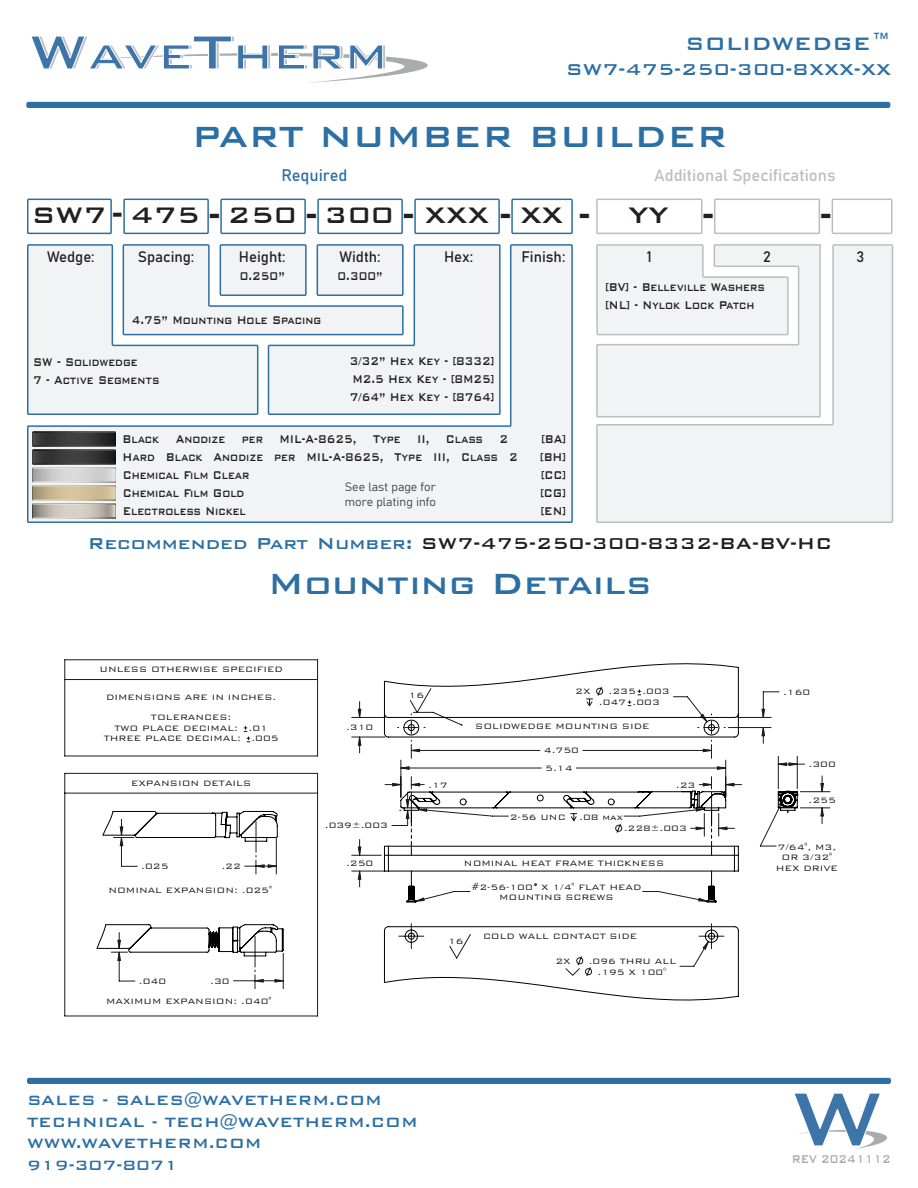
<style>
.page{position:relative;width:918px;height:1188px;background:#fff}
.page>*{position:absolute;margin:0;border:0;box-sizing:border-box;transform-origin:0 0}
.t1{font:500 39px "Bank Gothic BT";color:#2b6fa5}
.t2{font:500 39px "Bank Gothic BT";color:#231f20}
.t3{font:500 30px "Bank Gothic BT";color:#231f20}
.t4{font:500 24px "Bank Gothic BT";color:#2b6fa5}
.t5{font:500 21px "Bank Gothic BT";color:#231f20}
.t6{font:500 21px "Bank Gothic BT";color:#2b6fa5}
.t7{font:500 18px/21.6px "Bank Gothic BT";color:#2b6fa5}
.t8{font:16.5px "Bahnschrift";color:#bcbdc0}
.t9{font:16.5px "Bahnschrift";color:#2b6fa5}
.t10{font:500 15px/18px "Bank Gothic BT";color:#231f20;scale:.75 1}
.t11{font:15px "Bahnschrift";color:#231f20}
.t12{font:500 15px "Bank Gothic BT";color:#a9abae;scale:.75 1}
.t13{font:12px/14.4px "Bahnschrift";color:#3e3e3f}
.t14{font:300 10.35px/10.4px "Bank Gothic BT";color:#191924;text-align:center}
.s1{font-size:36px}
.s2{font-size:39px}
.s3{color:#2b6fa5}
</style>
<div class="page">
<svg style="left:596px;top:244px;width:298px;height:279px"></svg>
<div style="left:26px;top:102px;width:864px;height:6px;background:#2b6fa5;border-radius:2px"></div>
<div style="left:27px;top:1078px;width:864px;height:6px;background:#2b6fa5;border-radius:2px"></div>
<svg style="left:794px;top:1093px;width:93px;height:56px"></svg>
<svg style="left:27px;top:244px;width:546px;height:279px"></svg>
<svg style="left:27px;top:244px;width:474px;height:172px"></svg>
<svg style="left:596px;top:244px;width:226px;height:174px"></svg>
<div style="left:27px;top:199px;width:85px;height:35px;border:2px solid #2b6fa5"></div>
<div style="left:123px;top:199px;width:86px;height:35px;border:2px solid #2b6fa5"></div>
<div style="left:220px;top:199px;width:86px;height:35px;border:2px solid #2b6fa5"></div>
<div style="left:317px;top:199px;width:86px;height:35px;border:2px solid #2b6fa5"></div>
<div style="left:714px;top:199px;width:106px;height:35px;border:2px solid #bcbdc0"></div>
<div style="left:832px;top:199px;width:60px;height:35px;border:2px solid #bcbdc0"></div>
<div style="left:414px;top:199px;width:86px;height:35px;border:2px solid #2b6fa5"></div>
<div style="left:596px;top:199px;width:107px;height:35px;border:2px solid #bcbdc0"></div>
<div style="left:511px;top:199px;width:62px;height:35px;border:2px solid #2b6fa5"></div>
<svg style="left:65px;top:661px;width:1px;height:18px"></svg>
<hr style="left:65px;top:793px;width:253px;height:1px;background:#191924">
<hr style="left:65px;top:793px;width:1px;height:223px;background:#191924">
<hr style="left:65px;top:1016px;width:253px;height:1px;background:#191924">
<hr style="left:317px;top:793px;width:1px;height:223px;background:#191924">
<hr style="left:65px;top:756px;width:253px;height:1px;background:#191924">
<hr style="left:65px;top:680px;width:1px;height:76px;background:#191924">
<hr style="left:65px;top:679px;width:253px;height:1px;background:#191924">
<hr style="left:317px;top:680px;width:1px;height:76px;background:#191924">
<hr style="left:65px;top:660px;width:253px;height:1px;background:#191924">
<svg style="left:317px;top:661px;width:1px;height:18px"></svg>
<svg style="left:65px;top:774px;width:1px;height:19px"></svg>
<hr style="left:65px;top:773px;width:253px;height:1px;background:#191924">
<svg style="left:118px;top:709px;width:705px;height:273px"></svg>
<svg style="left:384px;top:663px;width:355px;height:78px"></svg>
<svg style="left:384px;top:924px;width:355px;height:77px"></svg>
<svg style="left:384px;top:790px;width:414px;height:113px"></svg>
<svg style="left:102px;top:811px;width:176px;height:46px"></svg>
<svg style="left:96px;top:924px;width:188px;height:48px"></svg>
<img style="left:33px;top:450px;width:82px;height:14px">
<img style="left:33px;top:432px;width:82px;height:14px">
<img style="left:33px;top:468px;width:82px;height:14px">
<img style="left:33px;top:486px;width:82px;height:14px">
<img style="left:33px;top:504px;width:82px;height:14px">
<svg style="left:32px;top:36px;width:396px;height:47px"></svg>
<h3 class="t4" style="left:685px;top:31px;width:207px">SOLIDWEDGE™</h3>
<h3 class="t6" style="left:566px;top:58px;width:327px">SW7-475-250-300-8XXX-XX</h3>
<h1 class="t1" style="left:192px;top:115px;width:538px">PART NUMBER BUILDER</h1>
<h3 class="t9" style="left:281px;top:163px;width:68px">Required</h3>
<h3 class="t8" style="left:654px;top:163px;width:183px">Additional Specifications</h3>
<h2 class="t3" style="left:31px;top:199px;width:685px">SW7<span class="s1">-</span>475<span class="s2">-</span>250<span class="s2">-</span>300<span class="s2">-</span> XXX <span class="s2">-</span>XX <span class="s2">-</span> YY <span class="s2">-</span></h2>
<h1 class="t2" style="left:819px;top:194px;width:14px">-</h1>
<h3 class="t11" style="left:47px;top:245px;width:49px">Wedge:</h3>
<h3 class="t11" style="left:138px;top:245px;width:58px">Spacing:</h3>
<h3 class="t11" style="left:444px;top:245px;width:31px">Hex:</h3>
<h3 class="t11" style="left:521px;top:245px;width:46px">Finish:</h3>
<h3 class="t11" style="left:647px;top:245px;width:6px">1</h3>
<h3 class="t11" style="left:763px;top:245px;width:9px">2</h3>
<h3 class="t11" style="left:857px;top:245px;width:9px">3</h3>
<h3 class="t11" style="left:239px;top:245px;width:48px">Height:</h3>
<h3 class="t10" style="left:240px;top:267px;width:62px">0.250”</h3>
<h3 class="t11" style="left:339px;top:245px;width:43px">Width:</h3>
<h3 class="t10" style="left:338px;top:267px;width:62px">0.300”</h3>
<h3 class="t10" style="left:132px;top:311px;width:254px">4.75” Mounting Hole Spacing</h3>
<h3 class="t10" style="left:33px;top:353px;width:170px">SW - Solidwedge<br>7 - Active Segments</h3>
<h3 class="t10" style="left:350px;top:352px;width:195px;text-align:justify">3/32” Hex Key - [8332] M2.5 Hex Key - [8M25] 7/64” Hex Key - [8764]</h3>
<h3 class="t10" style="left:123px;top:430px;width:516px">Black Anodize per MIL-A-8625, Type II, Class 2</h3>
<h3 class="t10" style="left:541px;top:430px;width:35px">[BA]</h3>
<h3 class="t10" style="left:123px;top:448px;width:529px">Hard Black Anodize per MIL-A-8625, Type III, Class 2</h3>
<h3 class="t10" style="left:540px;top:448px;width:37px;text-align:justify">[BH] [CC] [CG] [EN]</h3>
<h3 class="t10" style="left:123px;top:466px;width:170px">Chemical Film Clear<br>Chemical Film Gold<br>Electroless Nickel</h3>
<p class="t13" style="left:345px;top:479px;width:93px">See last page for more plating info</p>
<h3 class="t10" style="left:605px;top:278px;width:214px">[BV] - Belleville Washers [NL] - Nylok Lock Patch</h3>
<h3 class="t5" style="left:88px;top:532px;width:746px"><span class="s3">Recommended Part Number:</span> SW7-475-250-300-8332-BA-BV-HC</h3>
<h1 class="t1" style="left:268px;top:562px;width:385px">Mounting Details</h1>
<p class="t14" style="left:100px;top:664px;width:185px">UNLESS OTHERWISE SPECIFIED</p>
<p class="t14" style="left:106px;top:686px;width:172px;line-height:20.9px">DIMENSIONS ARE IN INCHES.<br>TOLERANCES:</p>
<p class="t14" style="left:104px;top:723px;width:176px">TWO PLACE DECIMAL: .01<br>THREE PLACE DECIMAL: .005</p>
<p class="t14" style="left:131px;top:778px;width:121px">EXPANSION DETAILS</p>
<p class="t14" style="left:346px;top:722px;width:29px">.310</p>
<p class="t14" style="left:325px;top:820px;width:65px">.039±.003</p>
<p class="t14" style="left:409px;top:690px;width:17px">16</p>
<p class="t14" style="left:575px;top:686px;width:17px">2X</p>
<p class="t14" style="left:599px;top:686px;width:72px;line-height:10.8px;text-align:left;text-indent:10px">.235 .003 .047 .003</p>
<p class="t14" style="left:475px;top:721px;width:176px">SOLIDWEDGE MOUNTING SIDE</p>
<p class="t14" style="left:544px;top:745px;width:37px">4.750</p>
<p class="t14" style="left:545px;top:763px;width:29px">5.14</p>
<p class="t14" style="left:428px;top:779px;width:21px">.17</p>
<p class="t14" style="left:676px;top:779px;width:21px">.23</p>
<p class="t14" style="left:510px;top:812px;width:57px">2-56 UNC</p>
<p class="t14" style="left:579px;top:812px;width:45px">.08 max</p>
<p class="t14" style="left:624px;top:823px;width:65px">.228±.003</p>
<p class="t14" style="left:783px;top:687px;width:29px">.160</p>
<p class="t14" style="left:809px;top:759px;width:29px">.300</p>
<p class="t14" style="left:809px;top:795px;width:29px">.255</p>
<p class="t14" style="left:778px;top:842px;width:60px">7/64", M3,<br>OR 3/32"</p>
<p class="t14" style="left:464px;top:858px;width:202px">NOMINAL HEAT FRAME THICKNESS</p>
<p class="t14" style="left:346px;top:858px;width:29px">.250</p>
<p class="t14" style="left:141px;top:861px;width:29px">.025</p>
<p class="t14" style="left:221px;top:861px;width:21px">.22</p>
<p class="t14" style="left:776px;top:863px;width:64px">HEX DRIVE</p>
<p class="t14" style="left:108px;top:885px;width:165px">NOMINAL EXPANSION: .025"</p>
<p class="t14" style="left:471px;top:882px;width:172px">#2-56-100 X 1/4" FLAT HEAD<br>MOUNTING SCREWS</p>
<p class="t14" style="left:106px;top:971px;width:167px;line-height:20.2px;text-align:left;text-indent:104px">.30<br>MAXIMUM EXPANSION: .040"</p>
<p class="t14" style="left:139px;top:976px;width:29px">.040</p>
<p class="t14" style="left:448px;top:936px;width:17px">16</p>
<p class="t14" style="left:483px;top:930px;width:156px">COLD WALL CONTACT SIDE</p>
<p class="t14" style="left:555px;top:956px;width:17px">2X</p>
<p class="t14" style="left:589px;top:955px;width:89px;line-height:10.8px">.096 THRU ALL .195 X 100°</p>
<h3 class="t7" style="left:27px;top:1089px;width:392px">SALES - SALES@WAVETHERM.COM<br>TECHNICAL - TECH@WAVETHERM.COM<br>WWW.WAVETHERM.COM<br>919-307-8071</h3>
<h3 class="t12" style="left:792px;top:1151px;width:134px">REV 20241112</h3>
</div>
